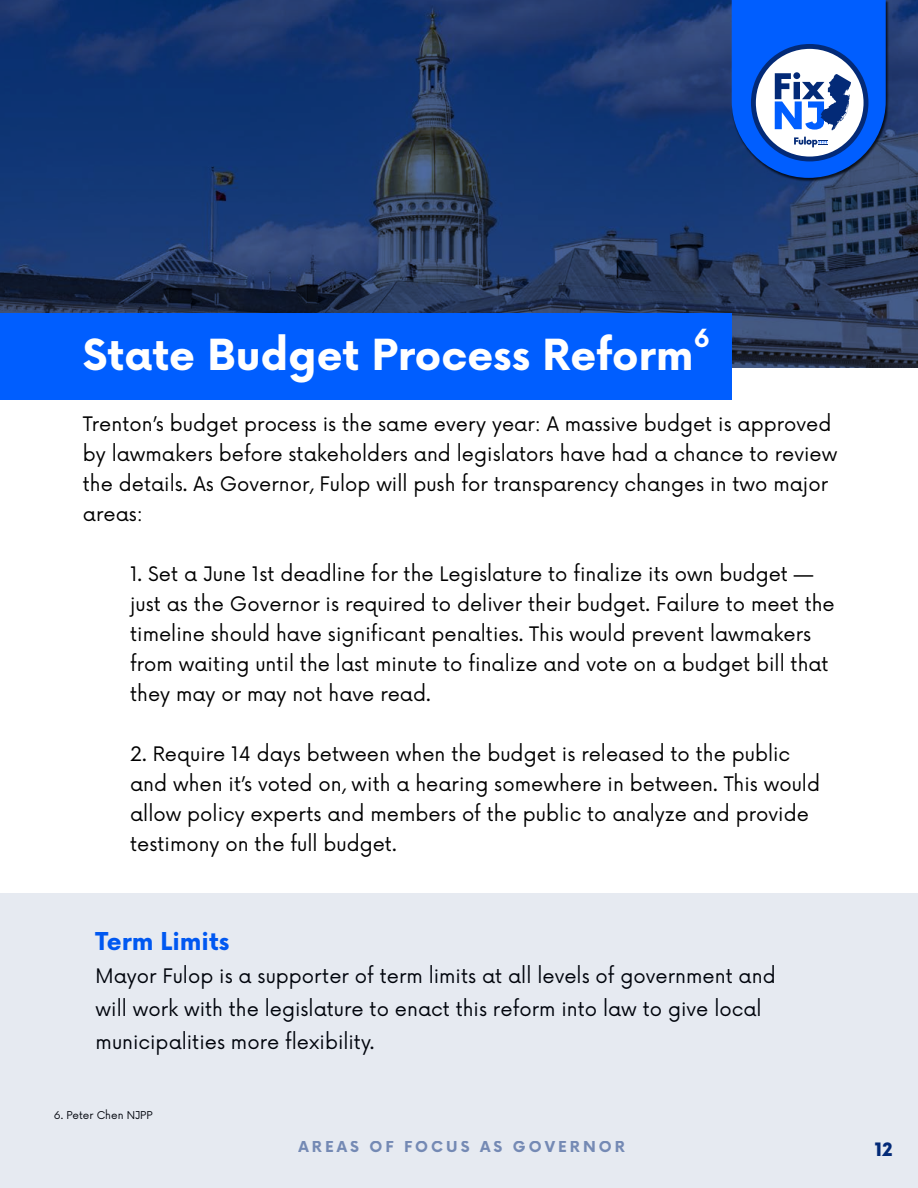
<style>
.page{position:relative;width:918px;height:1188px;background:#fff}
.page>*{position:absolute;margin:0;border:0;box-sizing:border-box;transform-origin:0 0}
.t1{font:700 41.7px "Now";color:#fff}
.t2{font:700 24.3px "Now";color:#fff}
.t3{font:700 24px "Now";color:#005eff}
.t4{font:19.5px/30px "Now";color:#000}
.t5{font:900 18px "Now";color:#032a77}
.t6{font:700 15px "Now";letter-spacing:.2em;color:#032a77}
.t7{font:10.5px "Now";color:#000}
</style>
<div class="page">
<svg style="left:0;top:0;width:918px;height:367px;background:#1d386a"></svg>
<div style="left:732px;top:0;width:157px;height:182px;background:#000;opacity:.75"></div>
<svg style="left:732px;top:0;width:154px;height:178px"></svg>
<div style="left:0;top:313px;width:732px;height:87px;background:#005eff"></div>
<div style="left:0;top:893px;width:918px;height:295px;background:#e6eaf1"></div>
<h1 class="t1" style="left:83px;top:324px;width:612px">State Budget Process Reform</h1>
<p class="t2" style="left:694px;top:320px;width:18px">6</p>
<p class="t4" style="left:83px;top:408px;width:756px">Trenton’s budget process is the same every year: A massive budget is approved by lawmakers before stakeholders and legislators have had a chance to review the details. As Governor, Fulop will push for transparency changes in two major areas:</p>
<p class="t4" style="left:130px;top:558px;width:706px">1. Set a June 1st deadline for the Legislature to finalize its own budget — just as the Governor is required to deliver their budget. Failure to meet the timeline should have significant penalties. This would prevent lawmakers from waiting until the last minute to finalize and vote on a budget bill that they may or may not have read.</p>
<p class="t4" style="left:130px;top:738px;width:691px">2. Require 14 days between when the budget is released to the public and when it’s voted on, with a hearing somewhere in between. This would allow policy experts and members of the public to analyze and provide testimony on the full budget.</p>
<p class="t3" style="left:96px;top:924px;width:135px">Term Limits</p>
<p class="t4" style="left:96px;top:958px;width:682px;line-height:33px">Mayor Fulop is a supporter of term limits at all levels of government and will work with the legislature to enact this reform into law to give local municipalities more flexibility.</p>
<p class="t7" style="left:54px;top:1107px;width:100px">6. Peter Chen NJPP</p>
<p class="t6" style="left:299px;top:1136px;width:328px">AREAS OF FOCUS AS GOVERNOR</p>
<p class="t5" style="left:875px;top:1136px;width:19px">12</p>
</div>
